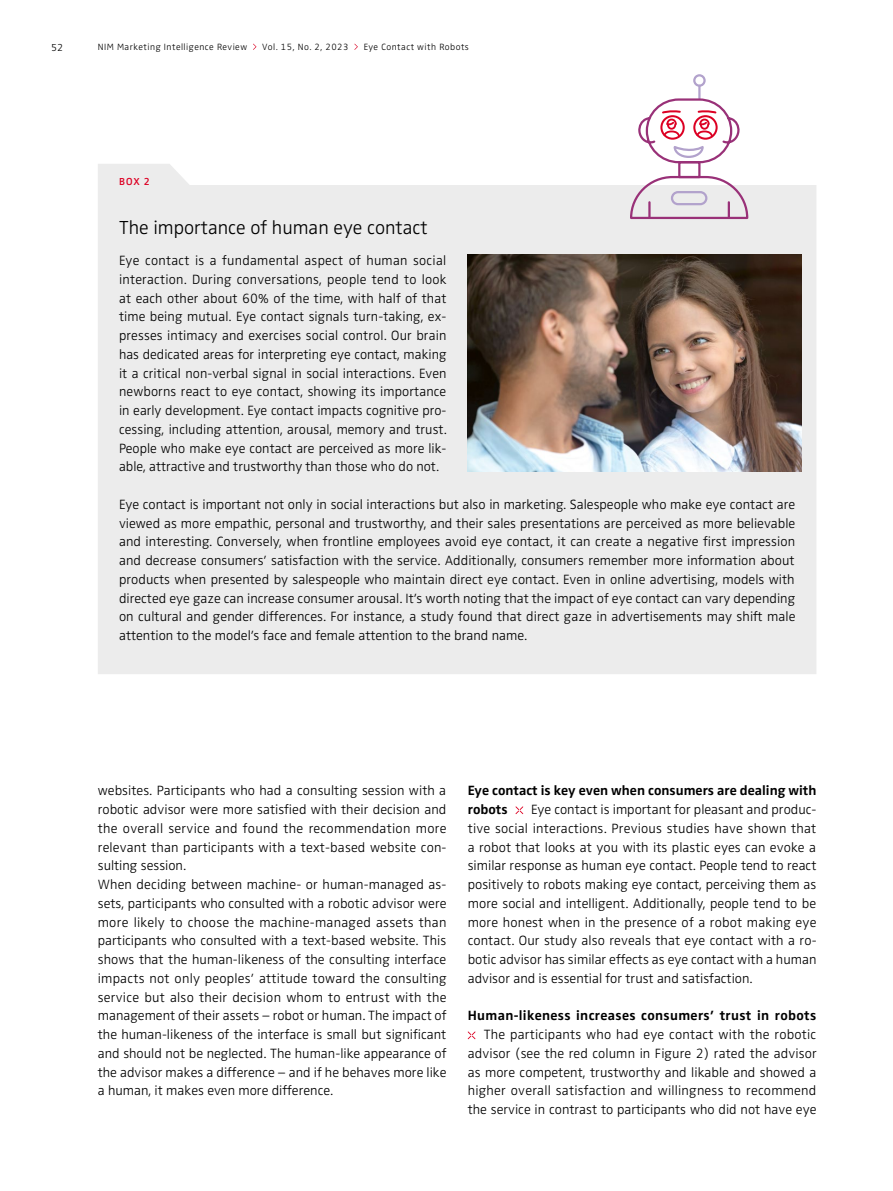
<style>
.page{position:relative;width:893px;height:1191px;background:#fff}
.page>*{position:absolute;margin:0;border:0;box-sizing:border-box;transform-origin:0 0}
.t1{font:300 19.5px "Zwo OT";color:#000}
.t2{font:300 13.8px/18.8px "Zwo OT";color:#000;text-align:justify}
.t3{font:700 13.8px/18.8px "Zwo OT";color:#000}
.t4{font:700 13.8px "Zwo OT";letter-spacing:.025em;color:#000}
.t5{font:600 10.5px "Zwo OT";color:#dc0023}
.t6{font:300 10.5px "Zwo OT";color:#000}
.t7{font:300 9.3px "Zwo OT";letter-spacing:.05em;color:#000}
</style>
<div class="page">
<div style="left:98px;top:164px;width:718px;height:510px;background:#ececec"></div>
<svg style="left:515px;top:806px;width:8px;height:8px"></svg>
<svg style="left:468px;top:1031px;width:7px;height:8px"></svg>
<img style="left:468px;top:255px;width:334px;height:217px">
<div style="left:693px;top:74px;width:13px;height:13px;border:2px solid #b2a2cc;border-radius:50%"></div>
<div style="left:678px;top:161px;width:22px;height:17px;border:2px solid #993178"></div>
<svg style="left:629px;top:175px;width:120px;height:45px"></svg>
<hr style="left:648px;top:202px;width:3px;height:15px;background:#993178">
<div style="left:671px;top:191px;width:36px;height:14px;border:2px solid #b2a2cc;border-radius:6px"></div>
<svg style="left:638px;top:86px;width:102px;height:78px"></svg>
<svg style="left:253px;top:44px;width:3px;height:6px"></svg>
<svg style="left:354px;top:44px;width:4px;height:6px"></svg>
<p class="t6" style="left:51px;top:41px;width:14px">52</p>
<p class="t7" style="left:98px;top:41px;width:151px">NIM Marketing Intelligence Review</p>
<p class="t7" style="left:262px;top:41px;width:88px">Vol. 15, No. 2, 2023</p>
<p class="t7" style="left:364px;top:41px;width:107px">Eye Contact with Robots</p>
<p class="t5" style="left:119px;top:175px;width:32px">BOX 2</p>
<h1 class="t1" style="left:119px;top:216px;width:310px">The importance of human eye contact</h1>
<p class="t2" style="left:119px;top:251px;width:329px">Eye contact is a fundamental aspect of human social interaction. During conversations, people tend to look at each other about 60% of the time, with half of that time being mutual. Eye contact signals turn-taking, ex&shy;presses intimacy and exercises social control. Our brain has dedicated areas for interpreting eye contact, making it a critical non-verbal signal in social interactions. Even newborns react to eye contact, showing its importance in early development. Eye contact impacts cognitive pro&shy;cessing, including attention, arousal, memory and trust.<br>People who make eye contact are perceived as more lik&shy;able, attractive and trustworthy than those who do not.</p>
<p class="t2" style="left:119px;top:495px;width:678px">Eye contact is important not only in social interactions but also in marketing. Salespeople who make eye contact are viewed as more empathic, personal and trustworthy, and their sales presentations are perceived as more believable and interesting. Conversely, when frontline employees avoid eye contact, it can create a negative first impression and decrease consumers’ satisfaction with the service. Additionally, consumers remember more information about products when presented by salespeople who maintain direct eye contact. Even in online advertising, models with directed eye gaze can increase consumer arousal. It’s worth noting that the impact of eye contact can vary depending on cultural and gender differences. For instance, a study found that direct gaze in advertisements may shift male attention to the model’s face and female attention to the brand name.</p>
<p class="t2" style="left:98px;top:781px;width:350px;text-align:left">websites. Participants who had a consulting session with a robotic advisor were more satisfied with their decision and the overall service and found the recommendation more relevant than participants with a text-based website con&shy;sulting session.<br>When deciding between machine- or human-managed as&shy;sets, participants who consulted with a robotic advisor were more likely to choose the machine-managed assets than participants who consulted with a text-based website. This shows that the human-likeness of the consulting interface impacts not only peoples’ attitude toward the consulting service but also their decision whom to entrust with the management of their assets – robot or human. The impact of the human-likeness of the interface is small but significant and should not be neglected. The human-like appearance of the advisor makes a difference – and if he behaves more like a human, it makes even more difference.</p>
<p class="t3" style="left:468px;top:781px;width:350px">Eye contact is key even when consumers are dealing with robots</p>
<p class="t2" style="left:468px;top:800px;width:350px;text-indent:63px">Eye contact is important for pleasant and produc&shy;tive social interactions. Previous studies have shown that a robot that looks at you with its plastic eyes can evoke a similar response as human eye contact. People tend to react positively to robots making eye contact, perceiving them as more social and intelligent. Additionally, people tend to be more honest when in the presence of a robot making eye contact. Our study also reveals that eye contact with a ro&shy;botic advisor has similar effects as eye contact with a human advisor and is essential for trust and satisfaction.</p>
<p class="t4" style="left:468px;top:1007px;width:350px">Human-likeness increases consumers’ trust in robots</p>
<p class="t2" style="left:468px;top:1025px;width:350px;text-indent:16px">The participants who had eye contact with the robotic advisor (see the red column in Figure 2) rated the advisor as more competent, trustworthy and likable and showed a higher overall satisfaction and willingness to recommend the service in contrast to participants who did not have eye</p>
</div>
